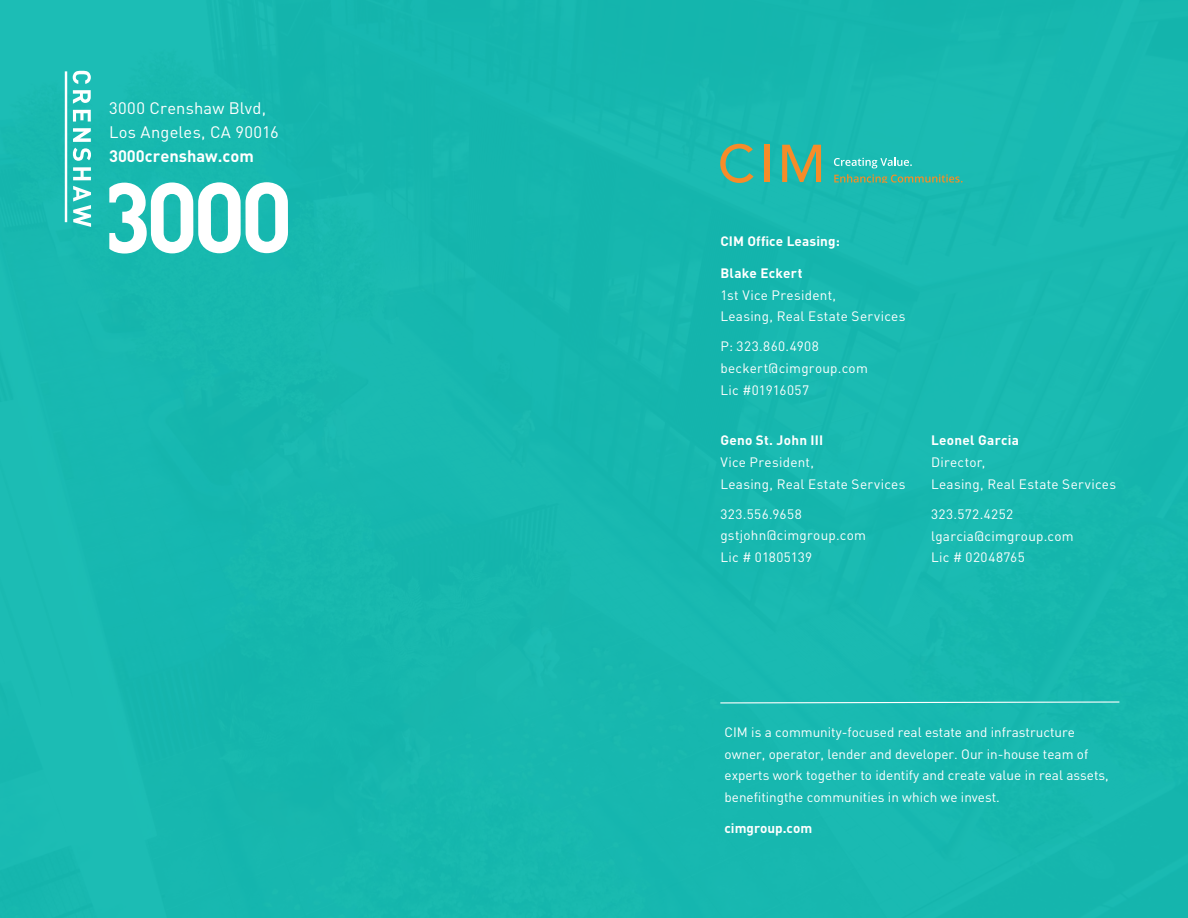
<style>
.page{position:relative;width:1188px;height:918px;background:#17b8af}
.page>*{position:absolute;margin:0;border:0;box-sizing:border-box;transform-origin:0 0}
.t1{font:16.5px "DIN";letter-spacing:.015em;color:#fff}
.t2{font:700 16.5px "DIN";color:#fff}
.t3{font:13.5px/21.8px "DIN";letter-spacing:.01em;color:#fff}
.t4{font:700 13.5px "DIN";letter-spacing:.02em;color:#fff}
.t5{font:13.5px "DIN";letter-spacing:.035em;color:#fff}
.t6{font:13.5px "DIN";letter-spacing:.03em;color:#fff}
.t7{font:700 13.5px "DIN";color:#fff}
</style>
<div class="page">
<svg style="left:109px;top:182px;width:179px;height:72px"></svg>
<svg style="left:73px;top:71px;width:18px;height:13px"></svg>
<svg style="left:73px;top:90px;width:18px;height:14px"></svg>
<svg style="left:73px;top:110px;width:18px;height:12px"></svg>
<svg style="left:73px;top:128px;width:18px;height:14px"></svg>
<svg style="left:73px;top:148px;width:18px;height:13px"></svg>
<svg style="left:73px;top:167px;width:18px;height:13px"></svg>
<svg style="left:73px;top:186px;width:18px;height:41px"></svg>
<hr style="left:65px;top:71px;width:2px;height:151px;background:#fff">
<svg style="left:834px;top:158px;width:78px;height:10px"></svg>
<svg style="left:834px;top:174px;width:128px;height:9px"></svg>
<svg style="left:720px;top:144px;width:34px;height:39px"></svg>
<div style="left:764px;top:145px;width:5px;height:37px;background:#f68c29"></div>
<svg style="left:782px;top:145px;width:39px;height:37px"></svg>
<svg style="left:720px;top:701px;width:400px;height:3px"></svg>
<p class="t1" style="left:109px;top:98px;width:159px">3000 Crenshaw Blvd,</p>
<p class="t1" style="left:109px;top:122px;width:171px">Los Angeles, CA 90016</p>
<p class="t2" style="left:109px;top:146px;width:146px">3000crenshaw.com</p>
<p class="t4" style="left:720px;top:232px;width:121px">CIM Office Leasing:</p>
<p class="t4" style="left:720px;top:264px;width:84px">Blake Eckert</p>
<p class="t3" style="left:720px;top:284px;width:117px">1st Vice President,</p>
<p class="t3" style="left:720px;top:305px;width:187px">Leasing, Real Estate Services</p>
<p class="t5" style="left:720px;top:338px;width:100px">P: 323.860.4908</p>
<p class="t3" style="left:720px;top:357px;width:149px">beckert@cimgroup.com</p>
<p class="t3" style="left:720px;top:379px;width:90px">Lic #01916057</p>
<p class="t4" style="left:720px;top:431px;width:104px">Geno St. John III</p>
<p class="t3" style="left:720px;top:451px;width:95px">Vice President,</p>
<p class="t3" style="left:720px;top:473px;width:187px">Leasing, Real Estate Services</p>
<p class="t5" style="left:720px;top:505px;width:83px">323.556.9658</p>
<p class="t3" style="left:720px;top:524px;width:147px">gstjohn@cimgroup.com</p>
<p class="t3" style="left:720px;top:546px;width:93px">Lic # 01805139</p>
<p class="t4" style="left:931px;top:432px;width:90px">Leonel Garcia</p>
<p class="t3" style="left:931px;top:451px;width:56px">Director,</p>
<p class="t3" style="left:931px;top:473px;width:187px">Leasing, Real Estate Services</p>
<p class="t6" style="left:931px;top:505px;width:84px">323.572.4252</p>
<p class="t3" style="left:931px;top:525px;width:144px">lgarcia@cimgroup.com</p>
<p class="t5" style="left:931px;top:549px;width:95px">Lic # 02048765</p>
<p class="t3" style="left:725px;top:721px;width:386px">CIM is a community-focused real estate and infrastructure owner, operator, lender and developer. Our in-house team of experts work together to identify and create value in real assets, benefitingthe communities in which we invest.</p>
<p class="t7" style="left:725px;top:819px;width:89px">cimgroup.com</p>
</div>
